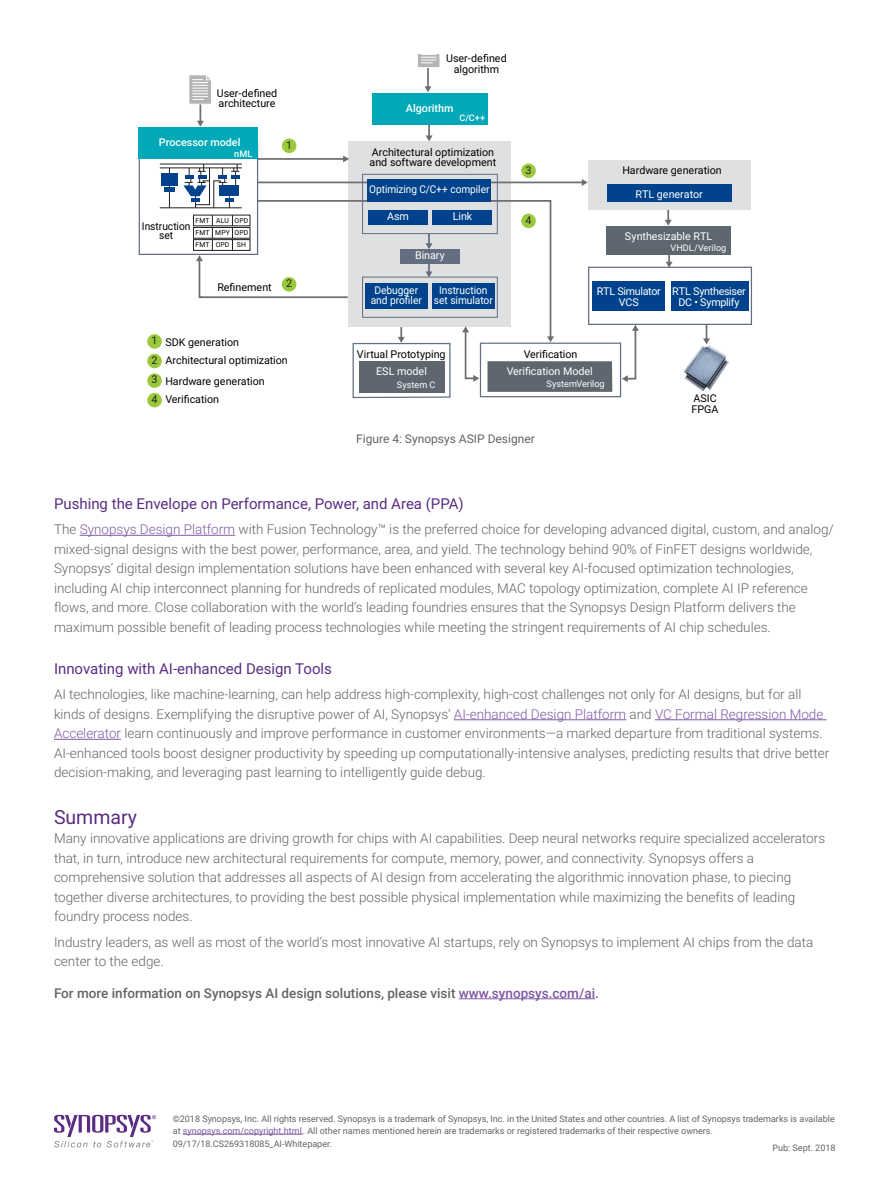
<style>
.page{position:relative;width:891px;height:1188px;background:#fff}
.page>*{position:absolute;margin:0;border:0;box-sizing:border-box;transform-origin:0 0}
.HEADING_1{font:19.5px "Roboto";color:#5a2c82}
.HEADING_2{font:15px "Roboto";color:#5a2c82}
.BODY_COPY{font:300 13.5px/19.5px "Roboto";color:#636466}
.HEADING_1-2{font:300 13.5px/19.5px "Roboto";color:#636466}
.BODY_COPY-2{font:500 13.5px "Roboto";color:#636466}
.FIGURE_CAPTION{font:12px "Roboto";color:#636466}
.t1{font:10.8px/10.6px "Roboto";color:#000}
.t2{font:10.8px/10.2px "Roboto";color:#010101}
.t3{font:10.8px "Roboto";color:#fff}
.t4{font:10.8px/10.2px "Roboto";color:#fff;text-align:center;scale:.95 1}
.t5{font:10.8px/10.8px "Roboto";letter-spacing:-.025em;color:#fff;text-align:center}
.t6{font:500 10.8px "Roboto";color:#fff}
.t7{font:10.8px "Roboto";color:#fff;scale:.94 1}
.t8{font:10.8px/9.4px "Roboto";color:#010101;text-align:center;scale:.95 1}
.t9{font:10.8px/19.5px "Roboto";color:#221f20;text-align:justify}
.t10{font:9.15px "Roboto";letter-spacing:.005em;color:#fff}
.t11{font:500 9.15px "Roboto";color:#fff}
.t12{font:9px/12px "Roboto";color:#636466}
.t13{font:6.9px/12.3px "Roboto";letter-spacing:.02em;color:#010101;text-align:justify}
.s1{color:#7f58a5}
</style>
<div class="page">
<svg style="left:54px;top:1115px;width:102px;height:32px"></svg>
<hr style="left:183px;top:1134px;width:120px;height:1px;background:#7f58a5">
<hr style="left:80px;top:535px;width:155px;height:1px;background:#7f58a5">
<hr style="left:454px;top:719px;width:172px;height:1px;background:#7f58a5">
<hr style="left:655px;top:719px;width:172px;height:1px;background:#7f58a5">
<hr style="left:54px;top:739px;width:67px;height:1px;background:#7f58a5">
<hr style="left:459px;top:998px;width:136px;height:1px;background:#7f58a5">
<div style="left:588px;top:160px;width:162px;height:50px;background:#dfe0e1"></div>
<img style="left:684px;top:345px;width:45px;height:45px">
<div style="left:348px;top:142px;width:163px;height:185px;background:#dfe0e1"></div>
<div style="left:588px;top:267px;width:164px;height:58px;border:1px solid #646e81"></div>
<div style="left:480px;top:343px;width:141px;height:54px;border:1px solid #646e81"></div>
<hr style="left:258px;top:182px;width:325px;height:1px;background:#6d6e71">
<svg style="left:582px;top:179px;width:6px;height:7px"></svg>
<div style="left:139px;top:141px;width:119px;height:114px;border:1px solid #646e81"></div>
<hr style="left:160px;top:164px;width:82px;height:1px;background:#231f20">
<hr style="left:160px;top:168px;width:82px;height:1px;background:#231f20">
<hr style="left:160px;top:207px;width:82px;height:1px;background:#231f20">
<hr style="left:169px;top:168px;width:1px;height:40px;background:#231f20">
<div style="left:162px;top:173px;width:16px;height:12px;background:#00438c"></div>
<div style="left:164px;top:187px;width:11px;height:5px;background:#00438c"></div>
<div style="left:282px;top:139px;width:14px;height:14px;background:#9aca3c;border-radius:50%"></div>
<div style="left:147px;top:334px;width:15px;height:15px;background:#9aca3c;border-radius:50%"></div>
<div style="left:147px;top:354px;width:15px;height:14px;background:#9aca3c;border-radius:50%"></div>
<div style="left:147px;top:373px;width:15px;height:15px;background:#9aca3c;border-radius:50%"></div>
<div style="left:147px;top:393px;width:15px;height:14px;background:#9aca3c;border-radius:50%"></div>
<div style="left:372px;top:93px;width:116px;height:32px;background:#00a9b7"></div>
<div style="left:139px;top:127px;width:119px;height:32px;background:#00a9b7"></div>
<div style="left:607px;top:184px;width:124px;height:17px;background:#00438c"></div>
<div style="left:488px;top:361px;width:124px;height:31px;background:#5e6770"></div>
<div style="left:592px;top:282px;width:72px;height:29px;background:#00438c"></div>
<div style="left:671px;top:282px;width:77px;height:29px;background:#00438c"></div>
<div style="left:353px;top:343px;width:98px;height:55px;border:1px solid #646e81"></div>
<div style="left:359px;top:361px;width:86px;height:32px;background:#5e6770"></div>
<svg style="left:426px;top:125px;width:7px;height:16px"></svg>
<svg style="left:189px;top:75px;width:22px;height:52px"></svg>
<svg style="left:665px;top:210px;width:7px;height:16px"></svg>
<svg style="left:666px;top:254px;width:7px;height:14px"></svg>
<svg style="left:703px;top:324px;width:7px;height:20px"></svg>
<svg style="left:622px;top:325px;width:17px;height:57px"></svg>
<svg style="left:183px;top:156px;width:371px;height:226px"></svg>
<svg style="left:418px;top:54px;width:22px;height:38px"></svg>
<div style="left:606px;top:226px;width:125px;height:28px;background:#5e6770"></div>
<div style="left:282px;top:277px;width:14px;height:15px;background:#9aca3c;border-radius:50%"></div>
<div style="left:521px;top:163px;width:15px;height:15px;background:#9aca3c;border-radius:50%"></div>
<div style="left:521px;top:214px;width:15px;height:14px;background:#9aca3c;border-radius:50%"></div>
<p class="t1" style="left:217px;top:87px;width:62px">User-defined architecture</p>
<p class="t6" style="left:159px;top:135px;width:83px">Processor model</p>
<p class="t11" style="left:234px;top:147px;width:20px">nML</p>
<p class="t9" style="left:286px;top:135px;width:8px">1</p>
<p class="t13" style="left:196px;top:214px;width:54px">FMT ALU OPD FMT MPY OPD FMT OPD SH</p>
<p class="t8" style="left:142px;top:221px;width:53px">Instruction set</p>
<p class="t1" style="left:217px;top:281px;width:56px">Refinement</p>
<p class="t9" style="left:286px;top:273px;width:8px">2</p>
<p class="t9" style="left:152px;top:330px;width:8px">1<br>2<br>3<br>4</p>
<p class="t1" style="left:165px;top:333px;width:124px;line-height:18.1px">SDK generation<br>Architectural optimization</p>
<p class="t1" style="left:165px;top:372px;width:101px;line-height:18.1px">Hardware generation<br>Verification</p>
<p class="t1" style="left:446px;top:53px;width:62px;text-align:center">User-defined algorithm</p>
<p class="t6" style="left:406px;top:100px;width:49px">Algorithm</p>
<p class="t11" style="left:460px;top:111px;width:27px">C/C++</p>
<p class="t2" style="left:370px;top:147px;width:128px">Architectural optimization and software development</p>
<p class="t9" style="left:526px;top:160px;width:8px">3</p>
<p class="t2" style="left:622px;top:164px;width:101px">Hardware generation</p>
<p class="t7" style="left:369px;top:182px;width:129px">Optimizing C/C++ compiler</p>
<p class="t3" style="left:453px;top:209px;width:21px">Link</p>
<p class="t3" style="left:415px;top:248px;width:31px">Binary</p>
<p class="t4" style="left:434px;top:285px;width:64px">Instruction set simulator</p>
<p class="t5" style="left:672px;top:285px;width:75px">RTL Synthesiser<br>DC • Symplify</p>
<p class="t3" style="left:635px;top:186px;width:69px">RTL generator</p>
<p class="t3" style="left:387px;top:209px;width:23px">Asm</p>
<p class="t9" style="left:526px;top:210px;width:8px">4</p>
<p class="t3" style="left:625px;top:228px;width:89px">Synthesizable RTL</p>
<p class="t10" style="left:671px;top:242px;width:57px">VHDL/Verilog</p>
<p class="t4" style="left:371px;top:285px;width:55px">Debugger and profiler</p>
<p class="t5" style="left:597px;top:286px;width:65px">RTL Simulator<br>VCS</p>
<p class="t2" style="left:357px;top:349px;width:90px">Virtual Prototyping</p>
<p class="t2" style="left:524px;top:349px;width:55px">Verification</p>
<p class="t3" style="left:376px;top:364px;width:52px">ESL model</p>
<p class="t10" style="left:397px;top:378px;width:40px">System C</p>
<p class="t3" style="left:507px;top:364px;width:88px">Verification Model</p>
<p class="t10" style="left:547px;top:378px;width:60px">SystemVerilog</p>
<p class="FIGURE_CAPTION" style="left:356px;top:430px;width:180px">Figure 4: Synopsys ASIP Designer</p>
<p class="t1" style="left:692px;top:393px;width:29px">ASIC<br>FPGA</p>
<p class="HEADING_2" style="left:54px;top:493px;width:411px">Pushing the Envelope on Performance, Power, and Area (PPA)</p>
<p class="BODY_COPY" style="left:54px;top:519px;width:781px">The <span class="s1">Synopsys Design Platform</span> with Fusion Technology™ is the preferred choice for developing advanced digital, custom, and analog/ mixed-signal designs with the best power, performance, area, and yield. The technology behind 90% of FinFET designs worldwide, Synopsys’ digital design implementation solutions have been enhanced with several key AI-focused optimization technologies, including AI chip interconnect planning for hundreds of replicated modules, MAC topology optimization, complete AI IP reference flows, and more. Close collaboration with the world’s leading foundries ensures that the Synopsys Design Platform delivers the maximum possible benefit of leading process technologies while meeting the stringent requirements of AI chip schedules.</p>
<p class="HEADING_2" style="left:54px;top:658px;width:279px">Innovating with AI-enhanced Design Tools</p>
<p class="BODY_COPY" style="left:54px;top:684px;width:777px">AI technologies, like machine-learning, can help address high-complexity, high-cost challenges not only for AI designs, but for all kinds of designs. Exemplifying the disruptive power of AI, Synopsys’ <span class="s1">AI-enhanced Design Platform</span> and <span class="s1">VC Formal Regression Mode Accelerator</span> learn continuously and improve performance in customer environments—a marked departure from traditional systems.<br>AI-enhanced tools boost designer productivity by speeding up computationally-intensive analyses, predicting results that drive better decision-making, and leveraging past learning to intelligently guide debug.</p>
<p class="HEADING_1" style="left:54px;top:803px;width:85px">Summary</p>
<p class="HEADING_1-2" style="left:54px;top:828px;width:773px">Many innovative applications are driving growth for chips with AI capabilities. Deep neural networks require specialized accelerators that, in turn, introduce new architectural requirements for compute, memory, power, and connectivity. Synopsys offers a comprehensive solution that addresses all aspects of AI design from accelerating the algorithmic innovation phase, to piecing together diverse architectures, to providing the best possible physical implementation while maximizing the benefits of leading foundry process nodes.</p>
<p class="BODY_COPY" style="left:54px;top:932px;width:761px">Industry leaders, as well as most of the world’s most innovative AI startups, rely on Synopsys to implement AI chips from the data center to the edge.</p>
<p class="BODY_COPY-2" style="left:54px;top:984px;width:546px">For more information on Synopsys AI design solutions, please visit <span class="s1">www.synopsys.com/ai</span>.</p>
<p class="t12" style="left:173px;top:1112px;width:664px">©2018 Synopsys, Inc. All rights reserved. Synopsys is a trademark of Synopsys, Inc. in the United States and other countries. A list of Synopsys trademarks is available at <span class="s1">synopsys.com/copyright.html</span> . All other names mentioned herein are trademarks or registered trademarks of their respective owners.</p>
<p class="t12" style="left:173px;top:1137px;width:161px">09/17/18.CS269318085_AI-Whitepaper.</p>
<p class="t12" style="left:772px;top:1142px;width:65px">Pub: Sept. 2018</p>
</div>
